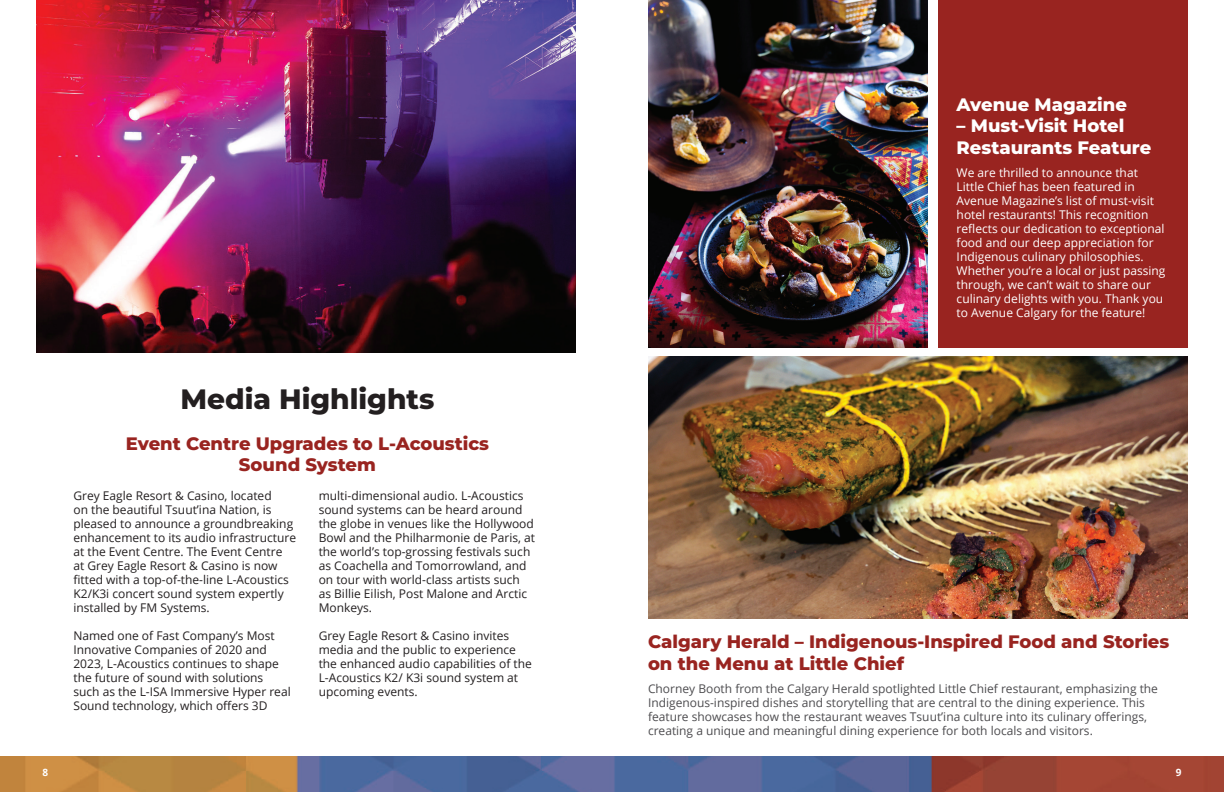
<style>
.page{position:relative;width:1224px;height:792px;background:#fff}
.page>*{position:absolute;margin:0;border:0;box-sizing:border-box;transform-origin:0 0}
.t1{font:800 28px "Montserrat";color:#231f20}
.t2{font:800 18px/21.6px "Montserrat";color:#992420;text-align:center}
.t3{font:800 18px/21.6px "Montserrat";color:#fff}
.t4{font:12px/14px "Open Sans";color:#231f20}
.t5{font:12px/14px "Open Sans";color:#fff}
.t6{font:12px/14px "Open Sans";color:#4d4c4f}
.t7{font:700 10px "Open Sans";color:#fff}
</style>
<div class="page">
<img style="left:0;top:756px;width:1224px;height:36px">
<img style="left:36px;top:0;width:540px;height:353px">
<div style="left:939px;top:0;width:249px;height:347px;background:#992420"></div>
<img style="left:648px;top:0;width:279px;height:347px">
<img style="left:648px;top:356px;width:540px;height:263px">
<h1 class="t1" style="left:181px;top:379px;width:255px">Media Highlights</h1>
<h2 class="t2" style="left:126px;top:432px;width:365px">Event Centre Upgrades to L-Acoustics<br>Sound System</h2>
<p class="t4" style="left:73px;top:488px;width:224px">Grey Eagle Resort &amp; Casino, located<br>on the beautiful Tsuut’ina Nation, is pleased to announce a groundbreaking enhancement to its audio infrastructure at the Event Centre. The Event Centre at Grey Eagle Resort &amp; Casino is now fitted with a top-of-the-line L-Acoustics K2/K3i concert sound system expertly installed by FM Systems.</p>
<p class="t4" style="left:73px;top:628px;width:219px">Named one of Fast Company’s Most Innovative Companies of 2020 and 2023, L-Acoustics continues to shape the future of sound with solutions such as the L-ISA Immersive Hyper real Sound technology, which offers 3D</p>
<p class="t4" style="left:319px;top:488px;width:218px">multi-dimensional audio. L-Acoustics sound systems can be heard around the globe in venues like the Hollywood Bowl and the Philharmonie de Paris, at the world’s top-grossing festivals such as Coachella and Tomorrowland, and on tour with world-class artists such as Billie Eilish, Post Malone and Arctic Monkeys.</p>
<p class="t4" style="left:319px;top:628px;width:215px">Grey Eagle Resort &amp; Casino invites media and the public to experience the enhanced audio capabilities of the<br>L-Acoustics K2/ K3i sound system at upcoming events.</p>
<h2 class="t3" style="left:957px;top:92px;width:172px">Avenue Magazine</h2>
<h2 class="t3" style="left:957px;top:114px;width:196px">– Must-Visit Hotel<br>Restaurants Feature</h2>
<p class="t5" style="left:957px;top:165px;width:210px">We are thrilled to announce that Little Chief has been featured in Avenue Magazine’s list of must-visit hotel restaurants! This recognition reflects our dedication to exceptional food and our deep appreciation for Indigenous culinary philosophies.<br>Whether you’re a local or just passing through, we can’t wait to share our culinary delights with you. Thank you to Avenue Calgary for the feature!</p>
<h2 class="t2" style="left:648px;top:630px;width:523px;text-align:left">Calgary Herald – Indigenous-Inspired Food and Stories on the Menu at Little Chief</h2>
<p class="t6" style="left:648px;top:681px;width:512px">Chorney Booth from the Calgary Herald spotlighted Little Chief restaurant, emphasizing the Indigenous-inspired dishes and storytelling that are central to the dining experience. This feature showcases how the restaurant weaves Tsuut’ina culture into its culinary offerings, creating a unique and meaningful dining experience for both locals and visitors.</p>
<p class="t7" style="left:43px;top:765px;width:7px">8</p>
<p class="t7" style="left:1176px;top:765px;width:7px">9</p>
</div>
